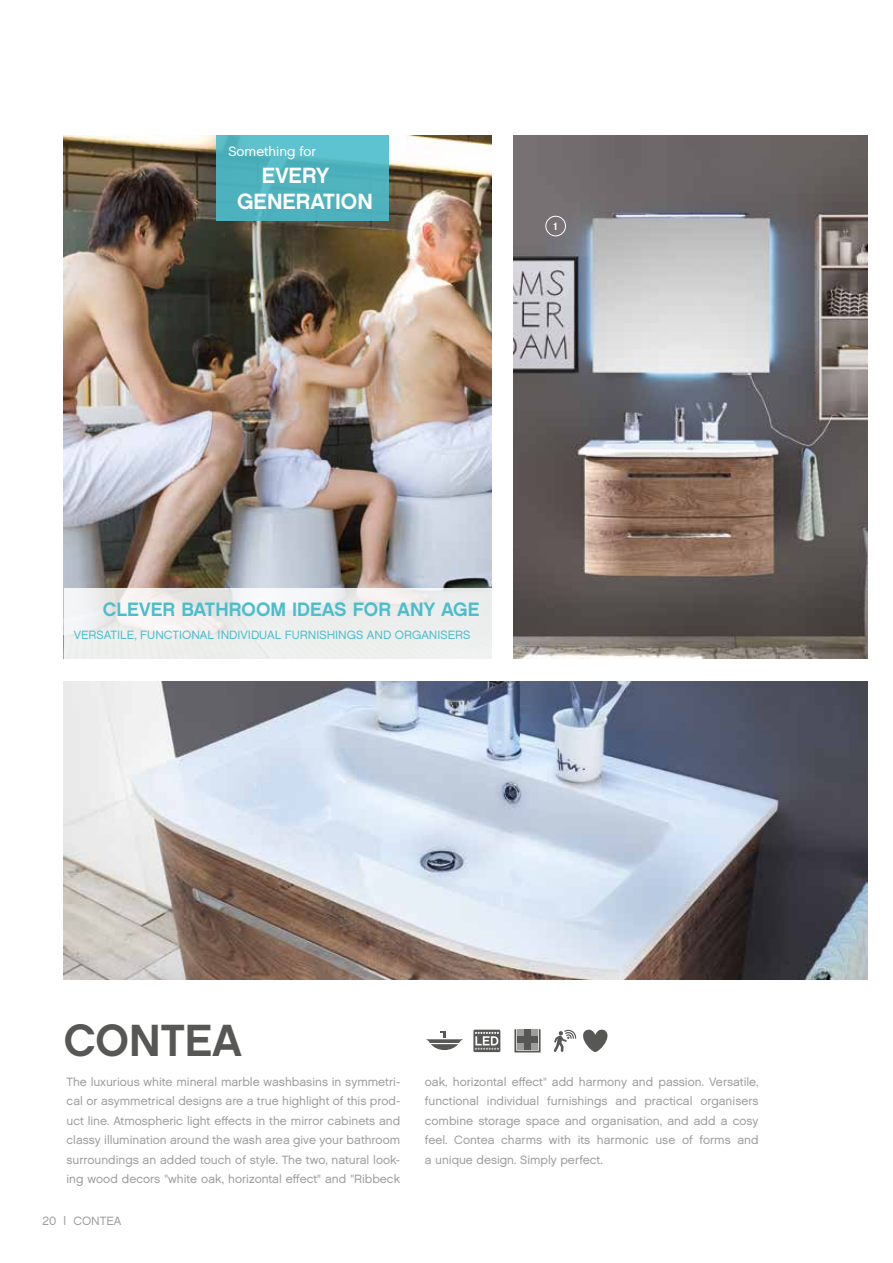
<style>
.page{position:relative;width:893px;height:1263px;background:#fff}
.page>*{position:absolute;margin:0;border:0;box-sizing:border-box;transform-origin:0 0}
.t1{font:45px "Chalet New York Nineteen Sixty";color:#575756}
.t2{font:22.05px "Chalet New York Nineteen Sixty";color:#fff}
.t3{font:19.35px "Chalet New York Nineteen Sixty";color:#4cbdcc}
.t4{font:13.5px "Chalet London Nineteen Sixty";color:#fff}
.t5{font:12px/19.5px "Chalet London Nineteen Sixty";color:#9d9d9c;text-align:justify}
.t6{font:12px "Chalet London Nineteen Sixty";color:#4cbdcc}
.t7{font:10.5px "Chalet New York Nineteen Sixty";color:#fff}
</style>
<div class="page">
<img style="left:64px;top:681px;width:804px;height:298px">
<img style="left:513px;top:135px;width:355px;height:523px">
<div style="left:545px;top:216px;width:21px;height:20px;border:1px solid #fff;border-radius:50%"></div>
<img style="left:64px;top:135px;width:427px;height:453px">
<svg style="left:64px;top:588px;width:427px;height:71px;fill:#edefed"></svg>
<div style="left:216px;top:135px;width:173px;height:86px;background:linear-gradient(to bottom,#5abeca,#4aaeb9)"></div>
<svg style="left:426px;top:1032px;width:37px;height:18px"></svg>
<div style="left:473px;top:1029px;width:27px;height:23px;background:#575756"></div>
<svg style="left:475px;top:1032px;width:24px;height:18px"></svg>
<svg style="left:514px;top:1029px;width:27px;height:23px"></svg>
<svg style="left:554px;top:1029px;width:54px;height:23px"></svg>
<p class="t4" style="left:228px;top:143px;width:89px">Something for</p>
<h2 class="t2" style="left:237px;top:187px;width:137px">GENERATION</h2>
<h2 class="t2" style="left:262px;top:161px;width:69px">EVERY</h2>
<p class="t7" style="left:553px;top:220px;width:6px">1</p>
<h3 class="t3" style="left:103px;top:597px;width:378px">CLEVER BATHROOM IDEAS FOR ANY AGE</h3>
<p class="t6" style="left:74px;top:628px;width:398px">VERSATILE, FUNCTIONAL INDIVIDUAL FURNISHINGS AND ORGANISERS</p>
<h1 class="t1" style="left:64px;top:1012px;width:180px">CONTEA</h1>
<p class="t5" style="left:66px;top:1072px;width:335px">The luxurious white mineral marble washbasins in symmetri&shy;cal or asymmetrical designs are a true highlight of this prod&shy;uct line. Atmospheric light effects in the mirror cabinets and classy illumination around the wash area give your bathroom surroundings an added touch of style. The two, natural look&shy;ing wood decors "white oak, horizontal effect" and "Ribbeck</p>
<p class="t5" style="left:425px;top:1072px;width:335px">oak, horizontal effect" add harmony and passion. Versatile, functional individual furnishings and practical organisers combine storage space and organisation, and add a cosy feel. Contea charms with its harmonic use of forms and a unique design. Simply perfect.</p>
<p class="t5" style="left:43px;top:1211px;width:80px">20 | CONTEA</p>
</div>
